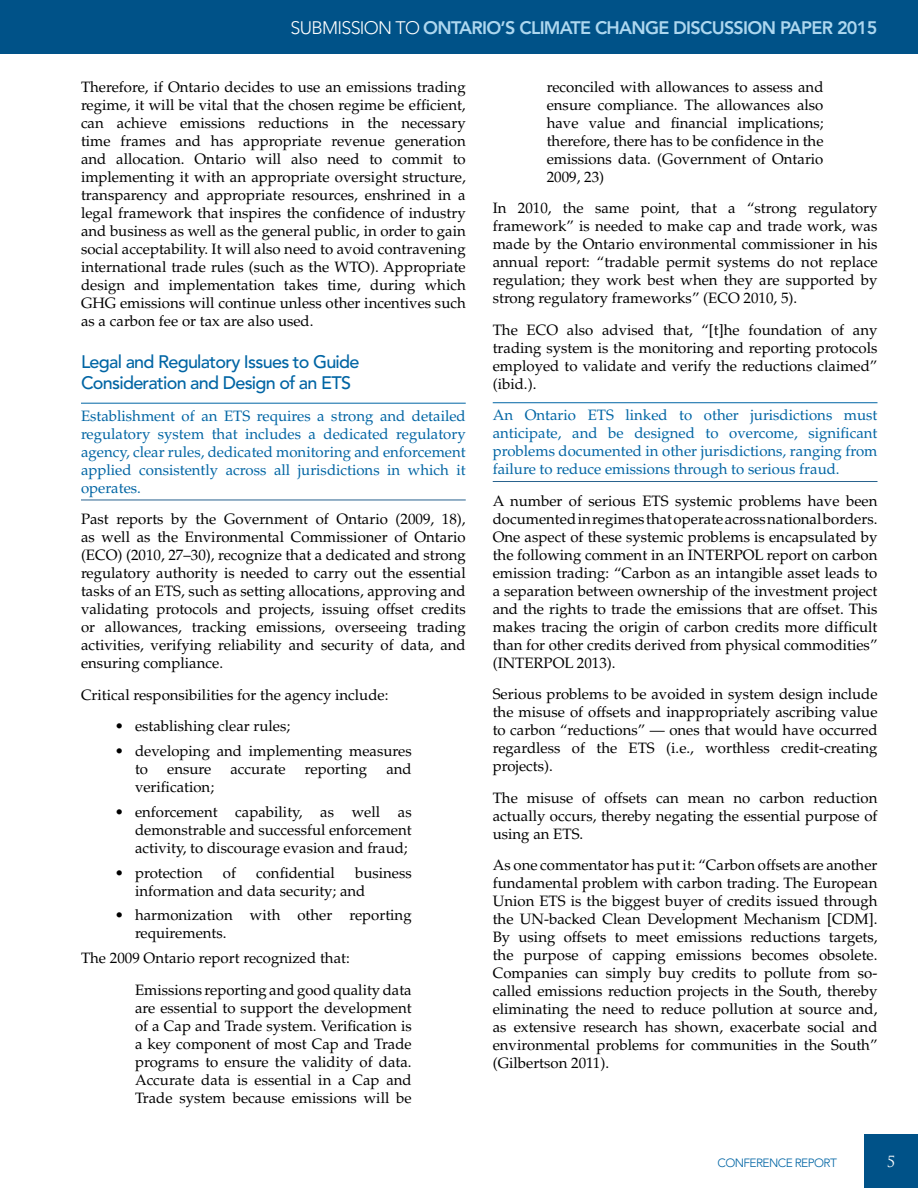
<style>
.page{position:relative;width:918px;height:1188px;background:#fff}
.page>*{position:absolute;margin:0;border:0;box-sizing:border-box;transform-origin:0 0}
.t1{font:500 18px/21.6px "Avenir LT Std";letter-spacing:-.04em;color:#0065a4}
.t2{font:800 18px "Avenir LT Std";letter-spacing:-.04em;color:#add7ef}
.t3{font:15px/18px "Palatino LT Std";color:#000;text-align:justify}
.t4{font:15px/18px "Palatino LT Std";color:#0065a4;text-align:justify}
.t5{font:15px "Trajan Pro";color:#fff}
.t6{font:300 12px "Avenir";letter-spacing:-.05em;color:#0065a4}
.s1{font-weight:300;color:#fff}
</style>
<div class="page">
<div style="left:864px;top:1134px;width:54px;height:54px;background:#005288"></div>
<div style="left:0;top:0;width:918px;height:54px;background:#005288"></div>
<hr style="left:81px;top:403px;width:385px;height:1px;background:#0065a4">
<hr style="left:81px;top:500px;width:385px;height:1px;background:#28628e">
<hr style="left:493px;top:402px;width:385px;height:1px;background:#0065a4">
<hr style="left:493px;top:481px;width:385px;height:1px;background:#28628e">
<p class="t2" style="left:291px;top:17px;width:588px"><span class="s1">SUBMISSION TO</span> ONTARIO’S CLIMATE CHANGE DISCUSSION PAPER 2015</p>
<p class="t3" style="left:81px;top:78px;width:386px">Therefore, if Ontario decides to use an emissions trading regime, it will be vital that the chosen regime be efficient, can achieve emissions reductions in the necessary time frames and has appropriate revenue generation and allocation. Ontario will also need to commit to implementing it with an appropriate oversight structure, transparency and appropriate resources, enshrined in a legal framework that inspires the confidence of industry and business as well as the general public, in order to gain social acceptability. It will also need to avoid contravening international trade rules (such as the WTO). Appropriate design and implementation takes time, during which GHG emissions will continue unless other incentives such as a carbon fee or tax are also used.</p>
<p class="t1" style="left:81px;top:351px;width:280px">Legal and Regulatory Issues to Guide<br>Consideration and Design of an ETS</p>
<p class="t4" style="left:81px;top:407px;width:386px">Establishment of an ETS requires a strong and detailed regulatory system that includes a dedicated regulatory agency, clear rules, dedicated monitoring and enforcement applied consistently across all jurisdictions in which it operates.</p>
<p class="t3" style="left:81px;top:511px;width:386px">Past reports by the Government of Ontario (2009, 18), as well as the Environmental Commissioner of Ontario (ECO) (2010, 27–30), recognize that a dedicated and strong regulatory authority is needed to carry out the essential tasks of an ETS, such as setting allocations, approving and validating protocols and projects, issuing offset credits or allowances, tracking emissions, overseeing trading activities, verifying reliability and security of data, and ensuring compliance.</p>
<p class="t3" style="left:81px;top:686px;width:309px">Critical responsibilities for the agency include:</p>
<p class="t3" style="left:115px;top:718px;width:177px">• establishing clear rules;</p>
<p class="t3" style="left:135px;top:742px;width:278px;text-indent:-20px">• developing and implementing measures to</p>
<p class="t3" style="left:167px;top:760px;width:46px">ensure</p>
<p class="t3" style="left:230px;top:760px;width:57px">accurate</p>
<p class="t3" style="left:305px;top:760px;width:64px">reporting</p>
<p class="t3" style="left:386px;top:760px;width:27px">and</p>
<p class="t3" style="left:135px;top:778px;width:81px">verification;</p>
<p class="t3" style="left:135px;top:803px;width:278px;text-indent:-20px">• enforcement capability, as well as demonstrable and successful enforcement activity, to discourage evasion and fraud;</p>
<p class="t3" style="left:115px;top:864px;width:90px">• protection</p>
<p class="t3" style="left:223px;top:864px;width:15px">of</p>
<p class="t3" style="left:256px;top:864px;width:80px">confidential</p>
<p class="t3" style="left:135px;top:864px;width:278px;text-indent:220px">business information and data security; and</p>
<p class="t3" style="left:135px;top:907px;width:278px;text-indent:-20px">• harmonization with other reporting requirements.</p>
<p class="t3" style="left:135px;top:943px;width:278px;line-height:31.5px;text-indent:-54px">The 2009 Ontario report recognized that:<br>Emissions reporting and good quality data</p>
<p class="t3" style="left:135px;top:999px;width:278px">are essential to support the development of a Cap and Trade system. Verification is a key component of most Cap and Trade programs to ensure the validity of data.<br>Accurate data is essential in a Cap and Trade system because emissions will be</p>
<p class="t3" style="left:547px;top:78px;width:278px">reconciled with allowances to assess and ensure compliance. The allowances also have value and financial implications; therefore, there has to be confidence in the emissions data. (Government of Ontario 2009, 23)</p>
<p class="t3" style="left:493px;top:200px;width:386px">In 2010, the same point, that a “strong regulatory framework” is needed to make cap and trade work, was made by the Ontario environmental commissioner in his annual report: “tradable permit systems do not replace regulation; they work best when they are supported by strong regulatory frameworks” (ECO 2010, 5).</p>
<p class="t3" style="left:493px;top:321px;width:386px">The ECO also advised that, “[t]he foundation of any trading system is the monitoring and reporting protocols employed to validate and verify the reductions claimed” (ibid.).</p>
<p class="t4" style="left:493px;top:407px;width:386px">An Ontario ETS linked to other jurisdictions must anticipate, and be designed to overcome, significant problems documented in other jurisdictions, ranging from failure to reduce emissions through to serious fraud.</p>
<p class="t3" style="left:493px;top:492px;width:386px">A number of serious ETS systemic problems have been documented in regimes that operate across national borders.<br>One aspect of these systemic problems is encapsulated by the following comment in an INTERPOL report on carbon emission trading: “Carbon as an intangible asset leads to a separation between ownership of the investment project and the rights to trade the emissions that are offset. This makes tracing the origin of carbon credits more difficult than for other credits derived from physical commodities” (INTERPOL 2013).</p>
<p class="t3" style="left:493px;top:686px;width:386px">Serious problems to be avoided in system design include the misuse of offsets and inappropriately ascribing value to carbon “reductions” — ones that would have occurred regardless of the ETS (i.e., worthless credit-creating projects).</p>
<p class="t3" style="left:493px;top:789px;width:386px">The misuse of offsets can mean no carbon reduction actually occurs, thereby negating the essential purpose of using an ETS.</p>
<p class="t3" style="left:493px;top:857px;width:386px">As one commentator has put it: “Carbon offsets are another fundamental problem with carbon trading. The European Union ETS is the biggest buyer of credits issued through the UN-backed Clean Development Mechanism [CDM].<br>By using offsets to meet emissions reductions targets, the purpose of capping emissions becomes obsolete.<br>Companies can simply buy credits to pollute from so&shy;called emissions reduction projects in the South, thereby eliminating the need to reduce pollution at source and, as extensive research has shown, exacerbate social and environmental problems for communities in the South” (Gilbertson 2011).</p>
<p class="t6" style="left:718px;top:1156px;width:121px">CONFERENCE REPORT</p>
<p class="t5" style="left:887px;top:1152px;width:10px">5</p>
</div>
